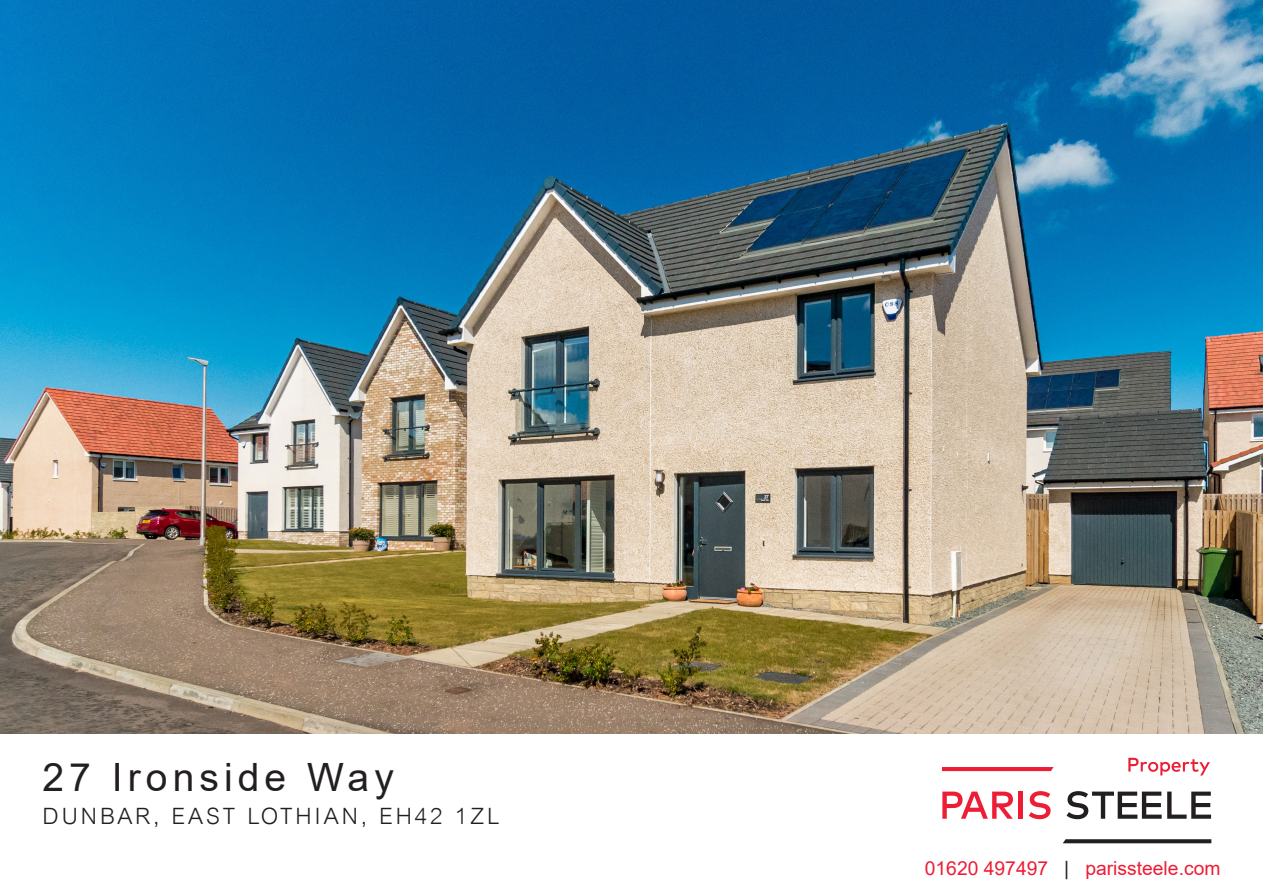
<style>
.page{position:relative;width:1263px;height:893px;background:#fff}
.page>*{position:absolute;margin:0;border:0;box-sizing:border-box;transform-origin:0 0}
._1_address{font:39px "Arial";letter-spacing:.13em;color:#231f20}
._2_Area{font:300 22.5px "Arial";letter-spacing:.13em;color:#231f20}
.t1{font:19.35px "Arial";color:#ed1d35}
.s1{color:#231f20}
</style>
<div class="page">
<img style="left:0;top:0;width:1263px;height:734px">
<svg style="left:1128px;top:758px;width:82px;height:17px"></svg>
<svg style="left:942px;top:792px;width:71px;height:27px"></svg>
<hr style="left:1019px;top:792px;width:4px;height:27px;background:#ed1d35">
<svg style="left:1029px;top:791px;width:21px;height:28px"></svg>
<svg style="left:1066px;top:791px;width:145px;height:28px"></svg>
<svg style="left:942px;top:767px;width:111px;height:4px"></svg>
<svg style="left:1063px;top:839px;width:148px;height:4px"></svg>
<p class="_1_address" style="left:43px;top:751px;width:353px">27 Ironside Way</p>
<p class="_2_Area" style="left:43px;top:803px;width:458px">DUNBAR, EAST LOTHIAN, EH42 1ZL</p>
<p class="t1" style="left:925px;top:854px;width:297px">01620 497497 <span class="s1">|</span> parissteele.com</p>
</div>
